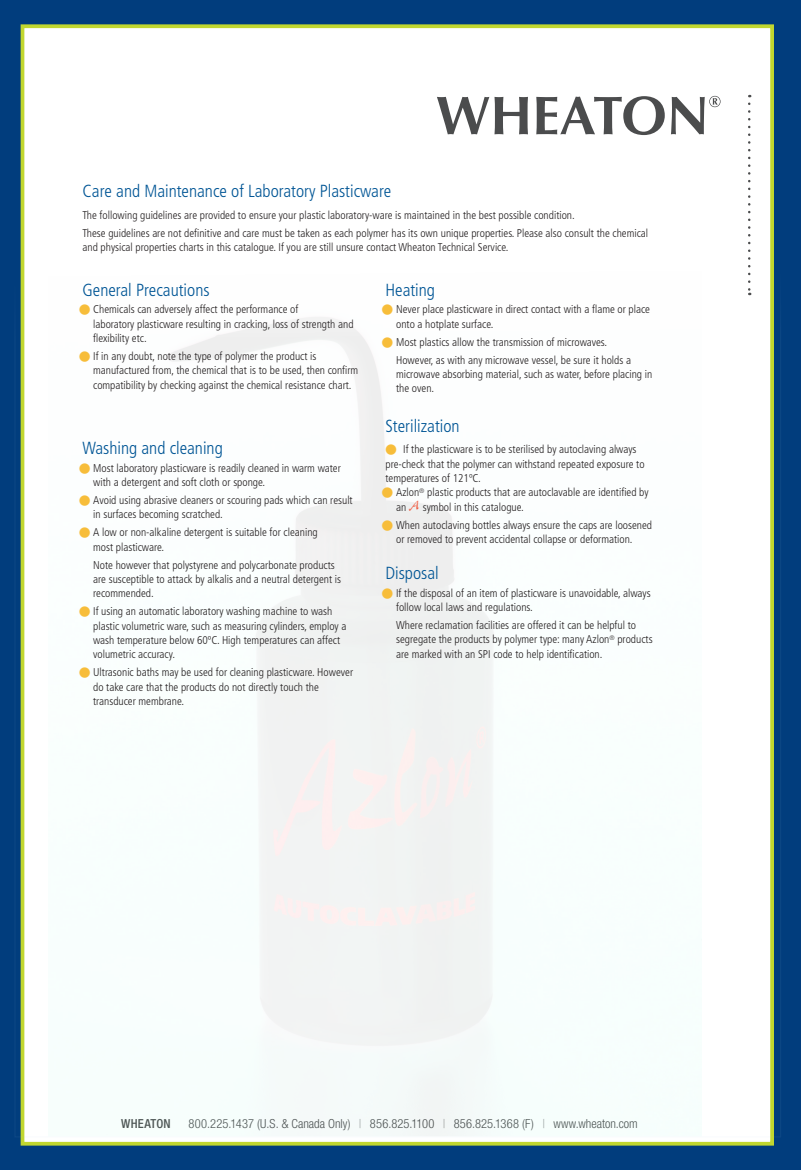
<style>
.page{position:relative;width:801px;height:1170px;background:#013d7d}
.page>*{position:absolute;margin:0;border:0;box-sizing:border-box;transform-origin:0 0}
.t1{font:300 condensed 17.5px "Frutiger LT Std";color:#005595}
.t2{font:300 condensed 12.5px "Helvetica Neue LT Com";letter-spacing:.005em;color:#4b4c4d}
.t3{font:500 condensed 12.5px "Helvetica Neue LT Com";letter-spacing:.01em;color:#4b4c4d}
.t4{font:300 condensed 11.25px/14.4px "Frutiger LT Std";color:#231f20}
.s1{color:#f7bd3a}
.s2{font-family:"Scilabware";font-weight:400;font-stretch:normal;font-size:12.88px;color:#f0593e}
</style>
<div class="page">
<div style="left:21px;top:24px;width:753px;height:1122px;background:#fff;border:4px solid #c1d72f"></div>
<svg style="left:748px;top:104px;width:2px;height:191px"></svg>
<svg style="left:437px;top:96px;width:284px;height:39px"></svg>
<h1 class="t1" style="left:83px;top:181px;width:310px">Care and Maintenance of Laboratory Plasticware</h1>
<p class="t4" style="left:83px;top:206px;width:567px;line-height:17.9px">The following guidelines are provided to ensure your plastic laboratory-ware is maintained in the best possible condition.<br>These guidelines are not definitive and care must be taken as each polymer has its own unique properties. Please also consult the chemical</p>
<p class="t4" style="left:83px;top:240px;width:427px">and physical properties charts in this catalogue. If you are still unsure contact Wheaton Technical Service.</p>
<h1 class="t1" style="left:83px;top:280px;width:129px">General Precautions</h1>
<p class="t4" style="left:93px;top:303px;width:262px;text-indent:-14px"><span class="s1">●</span> Chemicals can adversely affect the performance of<br>laboratory plasticware resulting in cracking, loss of strength and flexibility etc.</p>
<p class="t4" style="left:93px;top:349px;width:267px;text-indent:-14px"><span class="s1">●</span> If in any doubt, note the type of polymer the product is manufactured from, the chemical that is to be used, then confirm compatibility by checking against the chemical resistance chart.</p>
<h1 class="t1" style="left:83px;top:438px;width:142px">Washing and cleaning</h1>
<p class="t4" style="left:93px;top:461px;width:249px;text-indent:-14px"><span class="s1">●</span> Most laboratory plasticware is readily cleaned in warm water with a detergent and soft cloth or sponge.</p>
<p class="t4" style="left:93px;top:493px;width:261px;text-indent:-14px"><span class="s1">●</span> Avoid using abrasive cleaners or scouring pads which can result in surfaces becoming scratched.</p>
<p class="t4" style="left:93px;top:525px;width:226px;text-indent:-14px"><span class="s1">●</span> A low or non-alkaline detergent is suitable for cleaning most plasticware.</p>
<p class="t4" style="left:93px;top:558px;width:250px">Note however that polystyrene and polycarbonate products are susceptible to attack by alkalis and a neutral detergent is recommended.</p>
<p class="t4" style="left:93px;top:604px;width:255px;text-indent:-14px"><span class="s1">●</span> If using an automatic laboratory washing machine to wash plastic volumetric ware, such as measuring cylinders, employ a wash temperature below 60ºC. High temperatures can affect volumetric accuracy.</p>
<p class="t4" style="left:93px;top:665px;width:261px;text-indent:-14px"><span class="s1">●</span> Ultrasonic baths may be used for cleaning plasticware. However do take care that the products do not directly touch the transducer membrane.</p>
<h1 class="t1" style="left:385px;top:280px;width:51px">Heating</h1>
<p class="t4" style="left:396px;top:303px;width:255px;text-indent:-14px"><span class="s1">●</span> Never place plasticware in direct contact with a flame or place onto a hotplate surface.</p>
<p class="t4" style="left:396px;top:333px;width:237px;line-height:17.9px;text-indent:-14px"><span class="s1">●</span> Most plastics allow the transmission of microwaves.<br>However, as with any microwave vessel, be sure it holds a</p>
<p class="t4" style="left:396px;top:367px;width:258px">microwave absorbing material, such as water, before placing in the oven.</p>
<h1 class="t1" style="left:385px;top:416px;width:76px">Sterilization</h1>
<p class="t4" style="left:385px;top:442px;width:261px"><span class="s1">●</span> If the plasticware is to be sterilised by autoclaving always pre-check that the polymer can withstand repeated exposure to temperatures of 121ºC.</p>
<p class="t4" style="left:396px;top:485px;width:254px;text-indent:-14px"><span class="s1">●</span> Azlon<sup>®</sup> plastic products that are autoclavable are identified by an <span class="s2">A</span> symbol in this catalogue.</p>
<p class="t4" style="left:382px;top:518px;width:272px;text-align:center"><span class="s1">●</span> When autoclaving bottles always ensure the caps are loosened or removed to prevent accidental collapse or deformation.</p>
<h1 class="t1" style="left:385px;top:563px;width:55px">Disposal</h1>
<p class="t4" style="left:396px;top:586px;width:256px;text-indent:-14px"><span class="s1">●</span> If the disposal of an item of plasticware is unavoidable, always follow local laws and regulations.</p>
<p class="t4" style="left:396px;top:618px;width:258px">Where reclamation facilities are offered it can be helpful to segregate the products by polymer type: many Azlon<sup>®</sup> products are marked with an SPI code to help identification.</p>
<p class="t3" style="left:121px;top:1116px;width:51px">WHEATON</p>
<p class="t2" style="left:189px;top:1117px;width:451px">800.225.1437 (U.S. &amp; Canada Only) | 856.825.1100 | 856.825.1368 (F) | www.wheaton.com</p>
</div>
